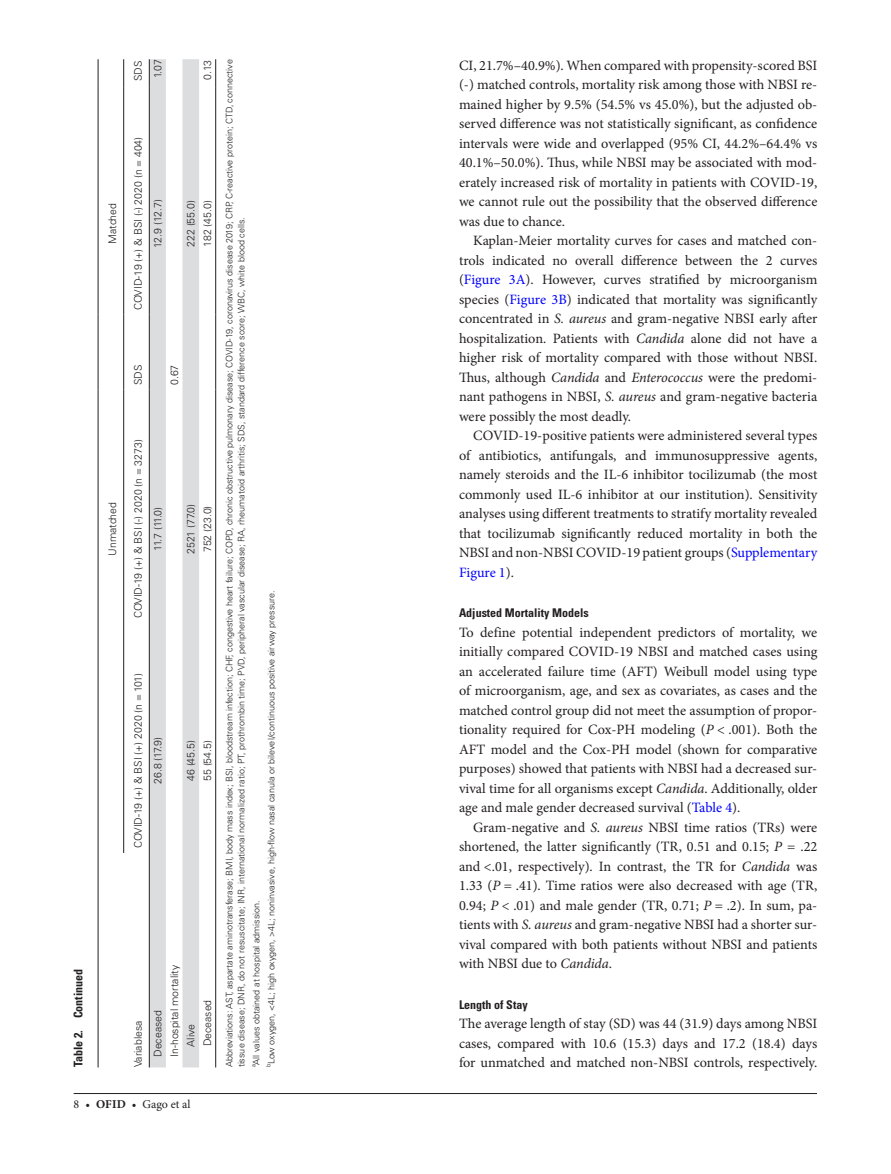
<style>
.page{position:relative;width:891px;height:1174px;background:#fff}
.page>*{position:absolute;margin:0;border:0;box-sizing:border-box;transform-origin:0 0}
.TextInd{font:14.25px/19.5px "Minion Pro";color:#231f20;text-align:justify}
.Text{font:14.25px/19.5px "Minion Pro";letter-spacing:-.005em;color:#231f20;text-align:justify}
.HeadB{font:700 condensed 12px "Univers LT Std";color:#231f20}
.TableHeader{font:700 condensed 12px "Univers LT Std";color:#231f20}
.t1{font:12px "Minion Pro";color:#231f20}
.TabBody{font:300 10.5px "Univers LT Std";color:#231f20}
.TableHeader-2{font:300 10.5px "Univers LT Std";color:#231f20}
.TabBody2{font:300 10.5px "Univers LT Std";color:#231f20}
.TableHeader1{font:300 10.5px "Univers LT Std";color:#231f20}
.TableHeader2{font:300 10.5px "Univers LT Std";color:#231f20}
.TableFooter1{font:300 9px/12px "Univers LT Std";color:#231f20}
.TableFooter{font:300 9px "Univers LT Std";color:#231f20}
.TableFooter-2{font:300 6px "Univers LT Std";color:#231f20}
.s1{font-weight:700}
.s2{color:#00f}
.s3{font-style:italic}
</style>
<div class="page">
<hr style="left:74px;top:1093px;width:743px;height:1px;background:#231f20">
<svg style="left:150px;top:59px;width:49px;height:1008px;fill:#dcdddf"></svg>
<hr style="left:98px;top:853px;width:1px;height:214px;background:#231f20">
<hr style="left:149px;top:853px;width:1px;height:214px;background:#231f20">
<hr style="left:98px;top:623px;width:1px;height:230px;background:#231f20">
<hr style="left:98px;top:390px;width:1px;height:233px;background:#231f20">
<hr style="left:98px;top:315px;width:1px;height:75px;background:#231f20">
<hr style="left:98px;top:87px;width:1px;height:228px;background:#231f20">
<svg style="left:98px;top:59px;width:1px;height:28px"></svg>
<hr style="left:123px;top:623px;width:1px;height:230px;background:#231f20">
<hr style="left:149px;top:623px;width:1px;height:230px;background:#231f20">
<hr style="left:123px;top:390px;width:1px;height:233px;background:#231f20">
<hr style="left:149px;top:390px;width:1px;height:233px;background:#231f20">
<hr style="left:123px;top:315px;width:1px;height:75px;background:#231f20">
<hr style="left:149px;top:315px;width:1px;height:75px;background:#231f20">
<hr style="left:123px;top:87px;width:1px;height:228px;background:#231f20">
<hr style="left:149px;top:87px;width:1px;height:228px;background:#231f20">
<svg style="left:123px;top:59px;width:1px;height:28px"></svg>
<svg style="left:149px;top:59px;width:1px;height:28px"></svg>
<hr style="left:215px;top:853px;width:1px;height:214px;background:#231f20">
<hr style="left:215px;top:623px;width:1px;height:230px;background:#231f20">
<hr style="left:215px;top:390px;width:1px;height:233px;background:#231f20">
<hr style="left:215px;top:315px;width:1px;height:75px;background:#231f20">
<hr style="left:215px;top:87px;width:1px;height:228px;background:#231f20">
<svg style="left:215px;top:59px;width:1px;height:28px"></svg>
<p class="TableHeader" style="left:71px;top:1067px;width:100px;rotate:-90deg">Table 2. Continued</p>
<p class="TableHeader1" style="left:106px;top:244px;width:42px;rotate:-90deg">Matched</p>
<p class="TableHeader1" style="left:106px;top:556px;width:55px;rotate:-90deg">Unmatched</p>
<p class="TableHeader2" style="left:132px;top:81px;width:22px;rotate:-90deg">SDS</p>
<p class="TableHeader-2" style="left:132px;top:310px;width:175px;rotate:-90deg">COVID-19 (+) &amp; BSI (-) 2020 (n = 404)</p>
<p class="TableHeader-2" style="left:132px;top:385px;width:22px;rotate:-90deg">SDS</p>
<p class="TableHeader-2" style="left:132px;top:618px;width:181px;rotate:-90deg">COVID-19 (+) &amp; BSI (-) 2020 (n = 3273)</p>
<p class="TableHeader-2" style="left:132px;top:848px;width:177px;rotate:-90deg">COVID-19 (+) &amp; BSI (+) 2020 (n = 101)</p>
<p class="TableHeader1" style="left:132px;top:1067px;width:48px;rotate:-90deg">Variablesa</p>
<p class="TabBody" style="left:151px;top:78px;width:20px;rotate:-90deg">1.07</p>
<p class="TabBody" style="left:151px;top:248px;width:50px;rotate:-90deg">12.9 (12.7)</p>
<p class="TabBody" style="left:185px;top:247px;width:48px;rotate:-90deg">222 (55.0)</p>
<p class="TabBody" style="left:168px;top:385px;width:22px;rotate:-90deg">0.67</p>
<p class="TabBody" style="left:151px;top:551px;width:46px;rotate:-90deg">11.7 (11.0)</p>
<p class="TabBody" style="left:185px;top:554px;width:52px;rotate:-90deg">2521 (77.0)</p>
<p class="TabBody" style="left:151px;top:784px;width:48px;rotate:-90deg">26.8 (17.9)</p>
<p class="TabBody" style="left:185px;top:781px;width:42px;rotate:-90deg">46 (45.5)</p>
<p class="TabBody" style="left:151px;top:1057px;width:48px;rotate:-90deg">Deceased</p>
<p class="TabBody" style="left:168px;top:1057px;width:94px;rotate:-90deg">In-hospital mortality</p>
<p class="TabBody" style="left:185px;top:1047px;width:24px;rotate:-90deg">Alive</p>
<p class="TabBody2" style="left:201px;top:80px;width:21px;rotate:-90deg">0.13</p>
<p class="TableFooter1" style="left:223px;top:1067px;width:1010px;rotate:-90deg">Abbreviations: AST, aspartate aminotransferase; BMI, body mass index; BSI, bloodstream infection; CHF, congestive heart failure; COPD, chronic obstructive pulmonary disease; COVID-19, coronavirus disease 2019; CRP, C-reactive protein; CTD, connective tissue disease; DNR, do not resuscitate; INR, international normalized ratio; PT, prothrombin time; PVD, peripheral vascular disease; RA, rheumatoid arthritis; SDS, standard difference score; WBC, white blood cells.</p>
<p class="TabBody2" style="left:201px;top:247px;width:48px;rotate:-90deg">182 (45.0)</p>
<p class="TabBody2" style="left:201px;top:552px;width:48px;rotate:-90deg">752 (23.0)</p>
<p class="TableFooter" style="left:266px;top:1064px;width:476px;rotate:-90deg">Low oxygen, &lt;4L; high oxygen, &gt;4L; noninvasive, high-flow nasal canula or bilevel/continuous positive airway pressure.</p>
<p class="TabBody2" style="left:201px;top:781px;width:42px;rotate:-90deg">55 (54.5)</p>
<p class="TableFooter" style="left:251px;top:1064px;width:166px;rotate:-90deg">All values obtained at hospital admission.</p>
<p class="TabBody2" style="left:201px;top:1046px;width:48px;rotate:-90deg">Deceased</p>
<p class="TableFooter-2" style="left:265px;top:1067px;width:5px;rotate:-90deg">b</p>
<p class="TableFooter-2" style="left:250px;top:1067px;width:4px;rotate:-90deg">a</p>
<p class="t1" style="left:74px;top:1096px;width:118px">8 • <span class="s1">OFID</span> • Gago et al</p>
<p class="TextInd" style="left:459px;top:55px;width:360px">CI, 21.7%–40.9%). When compared with propensity-scored BSI (-) matched controls, mortality risk among those with NBSI re&shy;mained higher by 9.5% (54.5% vs 45.0%), but the adjusted ob&shy;served difference was not statistically significant, as confidence intervals were wide and overlapped (95% CI, 44.2%–64.4% vs 40.1%–50.0%). Thus, while NBSI may be associated with mod&shy;erately increased risk of mortality in patients with COVID-19, we cannot rule out the possibility that the observed difference was due to chance.</p>
<p class="TextInd" style="left:459px;top:231px;width:360px;text-indent:14px">Kaplan-Meier mortality curves for cases and matched con&shy;trols indicated no overall difference between the 2 curves (<span class="s2">Figure 3A</span>). However, curves stratified by microorganism species (<span class="s2">Figure 3B</span>) indicated that mortality was significantly concentrated in <span class="s3">S. aureus</span> and gram-negative NBSI early after hospitalization. Patients with <span class="s3">Candida</span> alone did not have a higher risk of mortality compared with those without NBSI.<br>Thus, although <span class="s3">Candida</span> and <span class="s3">Enterococcus</span> were the predomi&shy;nant pathogens in NBSI, <span class="s3">S. aureus</span> and gram-negative bacteria were possibly the most deadly.</p>
<p class="TextInd" style="left:459px;top:426px;width:360px;text-indent:14px">COVID-19-positive patients were administered several types of antibiotics, antifungals, and immunosuppressive agents, namely steroids and the IL-6 inhibitor tocilizumab (the most commonly used IL-6 inhibitor at our institution). Sensitivity analyses using different treatments to stratify mortality revealed that tocilizumab significantly reduced mortality in both the NBSI and non-NBSI COVID-19 patient groups (<span class="s2">Supplementary Figure 1</span>).</p>
<p class="HeadB" style="left:459px;top:606px;width:131px">Adjusted Mortality Models</p>
<p class="Text" style="left:459px;top:623px;width:360px">To define potential independent predictors of mortality, we initially compared COVID-19 NBSI and matched cases using an accelerated failure time (AFT) Weibull model using type of microorganism, age, and sex as covariates, as cases and the matched control group did not meet the assumption of propor&shy;tionality required for Cox-PH modeling (<span class="s3">P</span> &lt; .001). Both the AFT model and the Cox-PH model (shown for comparative purposes) showed that patients with NBSI had a decreased sur&shy;vival time for all organisms except <span class="s3">Candida</span>. Additionally, older age and male gender decreased survival (<span class="s2">Table 4</span>).</p>
<p class="TextInd" style="left:459px;top:818px;width:360px;text-indent:14px">Gram-negative and <span class="s3">S. aureus</span> NBSI time ratios (TRs) were shortened, the latter significantly (TR, 0.51 and 0.15; <span class="s3">P</span> = .22 and &lt;.01, respectively). In contrast, the TR for <span class="s3">Candida</span> was 1.33 (<span class="s3">P</span> = .41). Time ratios were also decreased with age (TR, 0.94; <span class="s3">P</span> &lt; .01) and male gender (TR, 0.71; <span class="s3">P</span> = .2). In sum, pa&shy;tients with <span class="s3">S. aureus</span> and gram-negative NBSI had a shorter sur&shy;vival compared with both patients without NBSI and patients with NBSI due to <span class="s3">Candida</span>.</p>
<p class="HeadB" style="left:459px;top:997px;width:70px">Length of Stay</p>
<p class="Text" style="left:459px;top:1014px;width:360px">The average length of stay (SD) was 44 (31.9) days among NBSI cases, compared with 10.6 (15.3) days and 17.2 (18.4) days</p>
<p class="Text" style="left:459px;top:1053px;width:360px">for unmatched and matched non-NBSI controls, respectively.</p>
</div>
